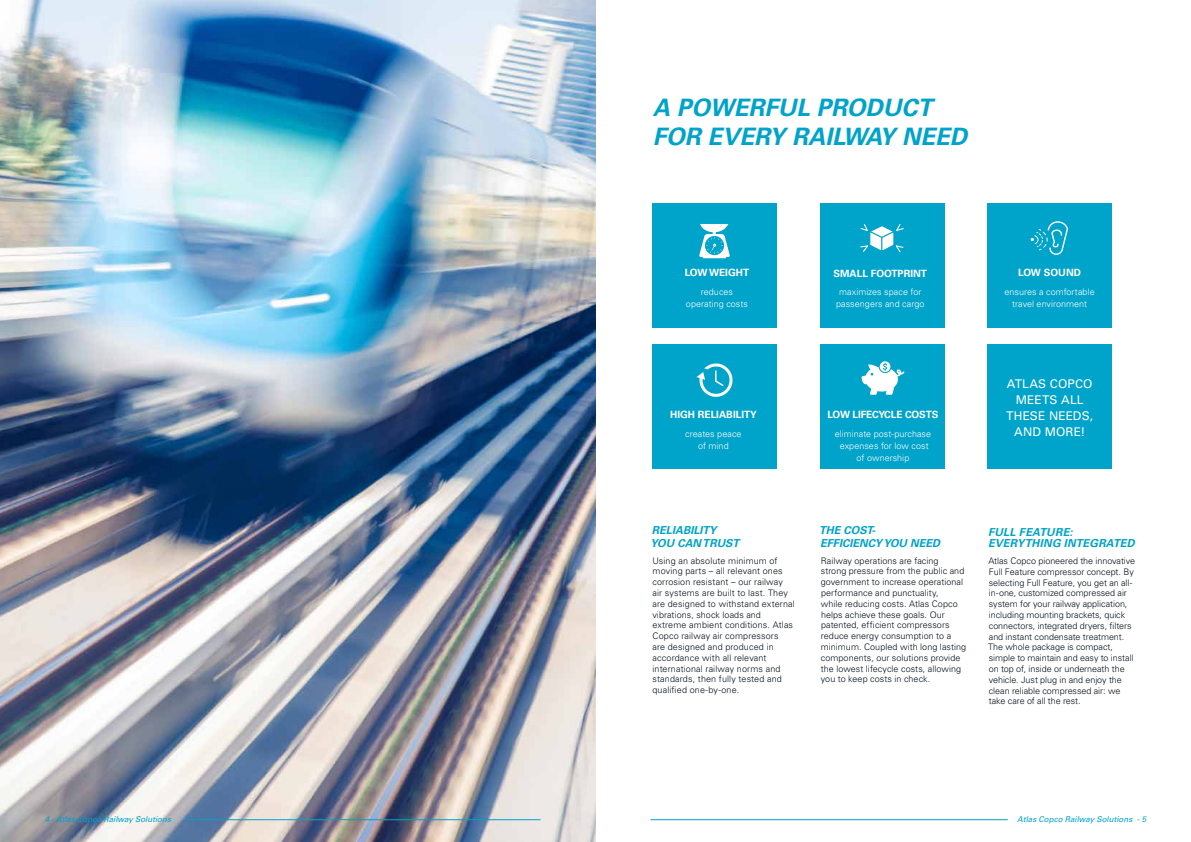
<style>
.page{position:relative;width:1191px;height:842px;background:#fff}
.page>*{position:absolute;margin:0;border:0;box-sizing:border-box;transform-origin:0 0}
.t1{font:italic 700 24px/28.8px "Univers LT Std";color:#00a3c9}
.t2{font:12px/16px "Univers LT Std";letter-spacing:.01em;color:#fff;text-align:center}
.t3{font:italic 700 11px/13.2px "Univers LT Std";color:#00a3c9}
.t4{font:700 10px "Univers LT Std";color:#fff}
.t5{font:300 9px/10.8px "Univers LT Std";letter-spacing:.005em;color:#051018}
.t6{font:300 9px/12px "Univers LT Std";letter-spacing:.005em;color:#fff;text-align:center}
.t7{font:italic 8px "Univers LT Std";color:#00a3c9}
</style>
<div class="page">
<hr style="left:650px;top:819px;width:357px;height:1px;background:#00a3c9">
<img style="left:0;top:0;width:595px;height:842px">
<div style="left:652px;top:203px;width:124px;height:124px;background:#00a3c9"></div>
<div style="left:820px;top:344px;width:125px;height:124px;background:#00a3c9"></div>
<div style="left:987px;top:344px;width:124px;height:124px;background:#00a3c9"></div>
<div style="left:652px;top:344px;width:124px;height:124px;background:#00a3c9"></div>
<svg style="left:699px;top:224px;width:31px;height:34px"></svg>
<div style="left:820px;top:203px;width:124px;height:124px;background:#00a3c9"></div>
<div style="left:987px;top:203px;width:124px;height:124px;background:#00a3c9"></div>
<hr style="left:183px;top:819px;width:357px;height:1px;background:#00a3c9">
<svg style="left:696px;top:363px;width:37px;height:34px"></svg>
<svg style="left:860px;top:224px;width:44px;height:29px"></svg>
<svg style="left:1030px;top:221px;width:38px;height:34px"></svg>
<svg style="left:861px;top:361px;width:43px;height:34px"></svg>
<p class="t7" style="left:45px;top:815px;width:128px">4 - Atlas Copco Railway Solutions</p>
<h1 class="t1" style="left:653px;top:93px;width:316px">A POWERFUL PRODUCT<br>FOR EVERY RAILWAY NEED</h1>
<p class="t4" style="left:685px;top:267px;width:66px">LOW WEIGHT</p>
<p class="t6" style="left:686px;top:286px;width:64px">reduces operating costs</p>
<p class="t4" style="left:833px;top:267px;width:95px">SMALL FOOTPRINT</p>
<p class="t6" style="left:836px;top:286px;width:90px">maximizes space for passengers and cargo</p>
<p class="t4" style="left:1018px;top:267px;width:64px">LOW SOUND</p>
<p class="t6" style="left:1004px;top:286px;width:92px">ensures a comfortable travel environment</p>
<p class="t4" style="left:670px;top:409px;width:88px">HIGH RELIABILITY</p>
<p class="t6" style="left:685px;top:428px;width:58px">creates peace of mind</p>
<p class="t3" style="left:650px;top:524px;width:90px">RELIABILITY<br>YOU CAN TRUST</p>
<p class="t5" style="left:652px;top:555px;width:144px">Using an absolute minimum of moving parts – all relevant ones corrosion resistant – our railway air systems are built to last. They are designed to withstand external vibrations, shock loads and extreme ambient conditions. Atlas<br>Copco railway air compressors<br>are designed and produced in accordance with all relevant international railway norms and standards, then fully tested and qualified one-by-one.</p>
<p class="t4" style="left:827px;top:408px;width:112px">LOW LIFECYCLE COSTS</p>
<p class="t6" style="left:834px;top:428px;width:98px">eliminate post-purchase expenses for low cost of ownership</p>
<h2 class="t2" style="left:1006px;top:376px;width:88px">ATLAS COPCO<br>MEETS ALL<br>THESE NEEDS,<br>AND MORE!</h2>
<p class="t3" style="left:819px;top:524px;width:123px">THE COST-<br>EFFICIENCY YOU NEED</p>
<p class="t5" style="left:820px;top:555px;width:147px">Railway operations are facing strong pressure from the public and government to increase operational performance and punctuality,<br>while reducing costs. Atlas Copco helps achieve these goals. Our patented, efficient compressors reduce energy consumption to a minimum. Coupled with long lasting components, our solutions provide the lowest lifecycle costs, allowing you to keep costs in check.</p>
<p class="t3" style="left:988px;top:527px;width:148px;line-height:10.8px">FULL FEATURE:<br>EVERYTHING INTEGRATED</p>
<p class="t5" style="left:988px;top:555px;width:149px">Atlas Copco pioneered the innovative Full Feature compressor concept. By selecting Full Feature, you get an all&shy;in-one, customized compressed air system for your railway application, including mounting brackets, quick connectors, integrated dryers, filters and instant condensate treatment.<br>The whole package is compact, simple to maintain and easy to install on top of, inside or underneath the vehicle. Just plug in and enjoy the clean reliable compressed air: we take care of all the rest.</p>
<p class="t7" style="left:1017px;top:815px;width:130px">Atlas Copco Railway Solutions - 5</p>
</div>
